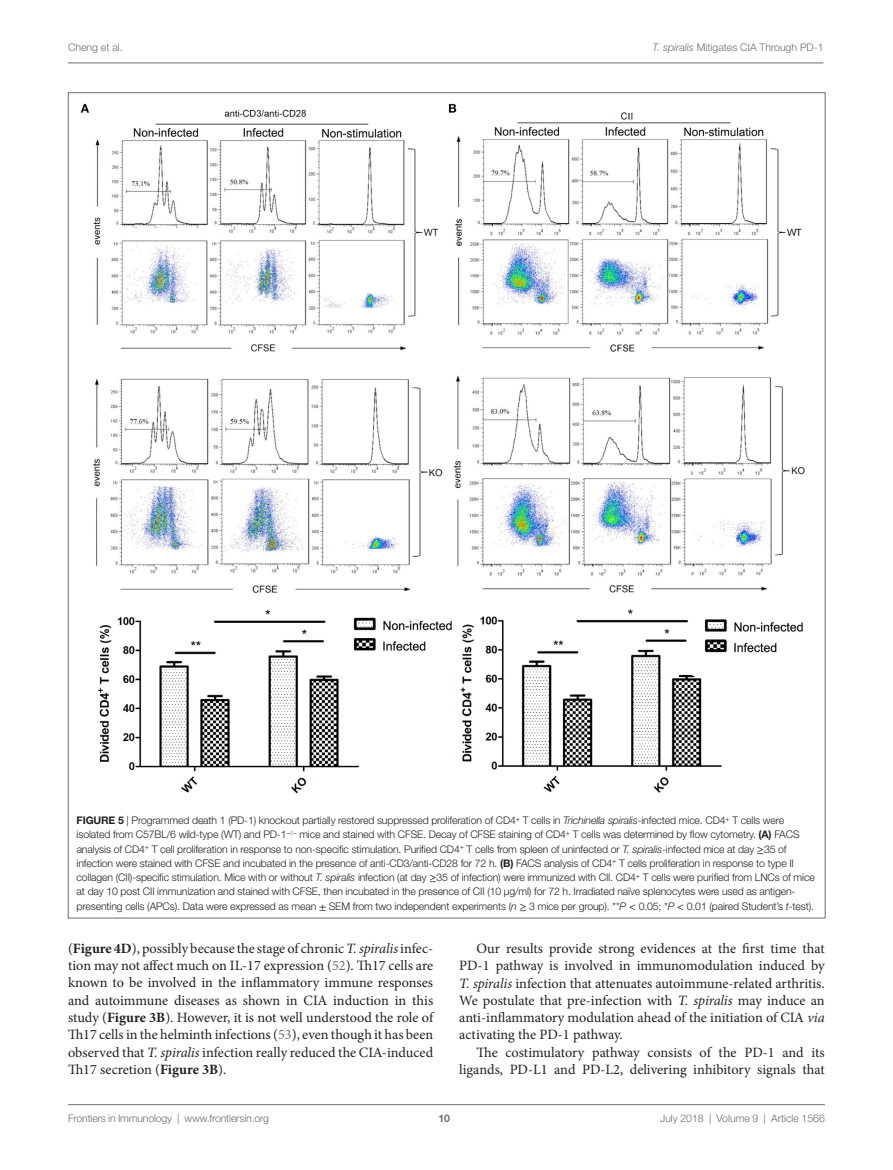
<style>
.page{position:relative;width:893px;height:1170px;background:#fff}
.page>*{position:absolute;margin:0;border:0;box-sizing:border-box;transform-origin:0 0}
.t1{font:14.25px/17.2px "Minion Pro";color:#231f20;text-align:justify}
.t2{font:300 10.5px/14.2px "Helvetica Neue LT Std";letter-spacing:-.015em;color:#231f20}
.t3{font:300 10.5px "Helvetica Neue LT Std";color:#6c6d70}
.t4{font:700 10.5px "Helvetica Neue LT Std";color:#6c6d70}
.s1{font-style:italic}
.s2{font-weight:700}
.s3{font-family:"STIX General";font-weight:400}
.s4{color:#6c6d70}
</style>
<div class="page">
<img style="left:80px;top:103px;width:725px;height:691px">
<hr style="left:68px;top:63px;width:756px;height:1px;background:#6c6d70">
<hr style="left:68px;top:1104px;width:757px;height:1px;background:#6c6d70">
<p class="t3" style="left:68px;top:41px;width:56px">Cheng et al.</p>
<p class="t3" style="left:653px;top:41px;width:172px"><span class="s1">T. spiralis</span> Mitigates CIA Through PD-1</p>
<p class="t2" style="left:77px;top:812px;width:740px"><span class="s2">FIG URE 5</span> | Programmed death 1 (PD-1) knockout partially restored suppressed proliferation of CD4<sup>+</sup> T cells in <span class="s1">Trichinella spiralis</span>-infected mice. CD4<sup>+</sup> T cells were isolated from C57BL/6 wild-type (WT) and PD-1<sup>−</sup><sup>/</sup><sup>−</sup> mice and stained with CFSE. Decay of CFSE staining of CD4<sup>+</sup> T cells was determined by flow cytometry. <span class="s2">(A)</span> FACS analysis of CD4<sup>+</sup> T cell proliferation in response to non-specific stimulation. Purified CD4<sup>+</sup> T cells from spleen of uninfected or <span class="s1">T. spiralis</span>-infected mice at day <span class="s3">≥</span>35 of infection were stained with CFSE and incubated in the presence of anti-CD3/anti-CD28 for 72 h. <span class="s2">(B)</span> FACS analysis of CD4<sup>+</sup> T cells proliferation in response to type II collagen (CII)-specific stimulation. Mice with or without <span class="s1">T. spiralis</span> infection (at day <span class="s3">≥</span>35 of infection) were immunized with CII. CD4<sup>+</sup> T cells were purified from LNCs of mice at day 10 post CII immunization and stained with CFSE, then incubated in the presence of CII (10 µg/ml) for 72 h. Irradiated naïve splenocytes were used as antigen&shy;presenting cells (APCs). Data were expressed as mean <span class="s3">±</span> SEM from two independent experiments (<span class="s1">n</span> <span class="s3">≥</span> 3 mice per group). **<span class="s1">P</span> <span class="s3">&lt;</span> 0.05; *<span class="s1">P</span> <span class="s3">&lt;</span> 0.01 (paired Student’s <span class="s1">t</span>-test).</p>
<p class="t1" style="left:68px;top:939px;width:367px">(<span class="s2">Figure 4D</span>), possibly because the stage of chronic <span class="s1">T. spiralis</span> infec&shy;tion may not affect much on IL-17 expression (<span class="s4">52</span>). Th17 cells are known to be involved in the inflammatory immune responses and autoimmune diseases as shown in CIA induction in this study (<span class="s2">Figure 3B</span>). However, it is not well understood the role of Th17 cells in the helminth infections (<span class="s4">53</span>), even though it has been observed that <span class="s1">T. spiralis</span> infection really reduced the CIA-induced Th17 secretion (<span class="s2">Figure 3B</span>).</p>
<p class="t1" style="left:459px;top:939px;width:367px;text-indent:17px">Our results provide strong evidences at the first time that PD-1 pathway is involved in immunomodulation induced by <span class="s1">T. spiralis</span> infection that attenuates autoimmune-related arthritis.<br>We postulate that pre-infection with <span class="s1">T. spiralis</span> may induce an anti-inflammatory modulation ahead of the initiation of CIA <span class="s1">via </span>activating the PD-1 pathway.</p>
<h1 class="t1" style="left:459px;top:1043px;width:367px;text-align:right">The costimulatory pathway consists of the PD-1 and its ligands, PD-L1 and PD-L2, delivering inhibitory signals that</h1>
<p class="t3" style="left:68px;top:1111px;width:203px">Frontiers in Immunology | www.frontiersin.org</p>
<p class="t3" style="left:660px;top:1111px;width:166px">July 2018 | Volume 9 | Article 1566</p>
<p class="t4" style="left:439px;top:1111px;width:13px">10</p>
</div>
